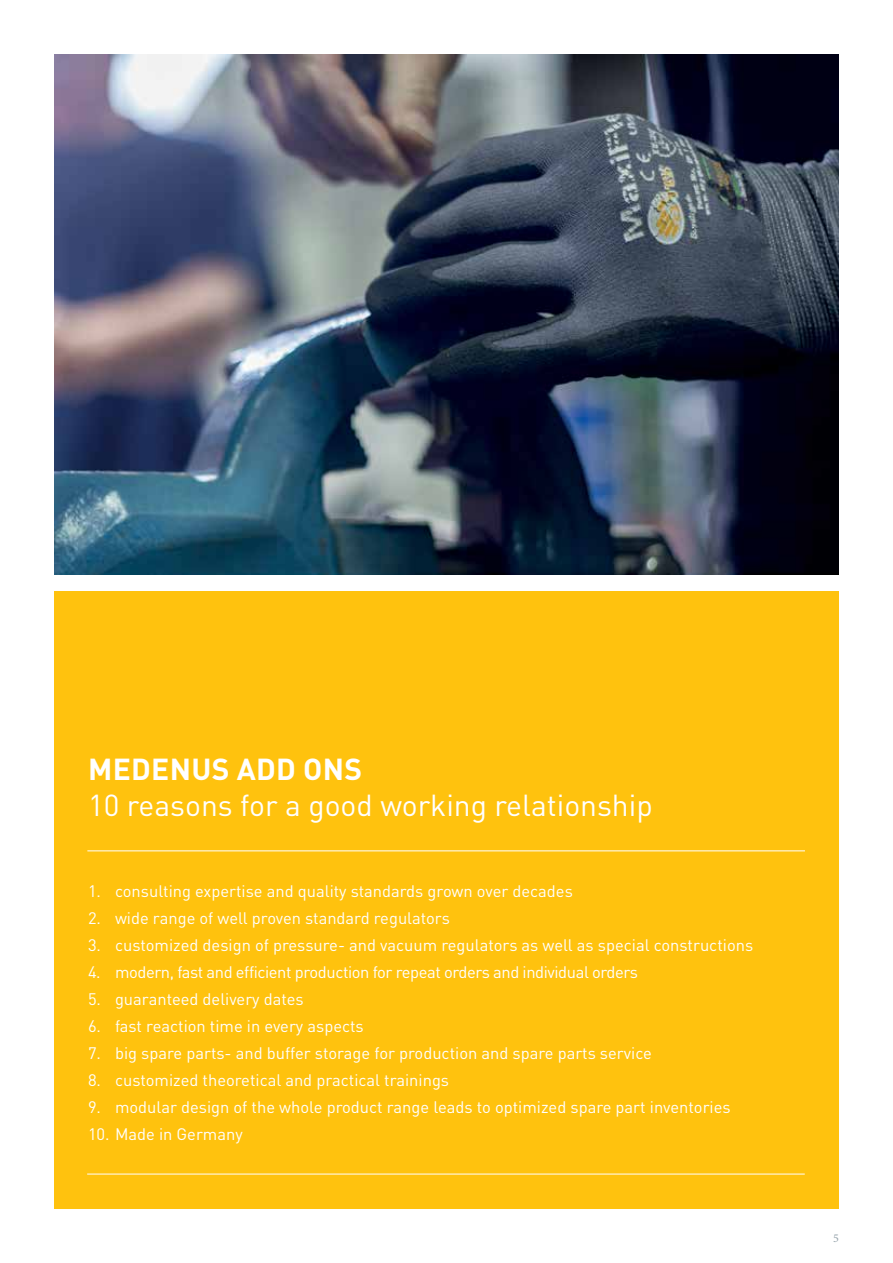
<style>
.page{position:relative;width:893px;height:1263px;background:#fff}
.page>*{position:absolute;margin:0;border:0;box-sizing:border-box;transform-origin:0 0}
.t1{font:30px "DIN Pro";color:#fff}
.t2{font:700 30px "DIN Pro";letter-spacing:.01em;color:#fff}
.t3{font:16.5px "DIN Pro";color:#fff}
.t4{font:16.5px "DIN Pro";letter-spacing:-.025em;color:#fff}
.t5{font:12px "Minion Pro";color:#95a3ab}
</style>
<div class="page">
<div style="left:54px;top:591px;width:785px;height:618px;background:#ffc20e"></div>
<img style="left:54px;top:54px;width:785px;height:520px">
<hr style="left:87px;top:850px;width:718px;height:1px;background:#fff">
<hr style="left:87px;top:1174px;width:718px;height:1px;background:#fff">
<h1 class="t2" style="left:88px;top:744px;width:276px">MEDENUS ADD ONS</h1>
<h1 class="t1" style="left:88px;top:781px;width:566px">10 reasons for a good working relationship</h1>
<p class="t3" style="left:88px;top:878px;width:486px">1. consulting expertise and quality standards grown over decades</p>
<p class="t3" style="left:88px;top:905px;width:363px">2. wide range of well proven standard regulators</p>
<p class="t3" style="left:88px;top:932px;width:667px">3. customized design of pressure- and vacuum regulators as well as special constructions</p>
<p class="t4" style="left:88px;top:959px;width:551px">4. modern, fast and efficient production for repeat orders and individual orders</p>
<p class="t3" style="left:88px;top:986px;width:217px">5. guaranteed delivery dates</p>
<p class="t3" style="left:88px;top:1013px;width:277px">6. fast reaction time in every aspects</p>
<p class="t3" style="left:88px;top:1040px;width:565px">7. big spare parts- and buffer storage for production and spare parts service</p>
<p class="t3" style="left:88px;top:1067px;width:363px">8. customized theoretical and practical trainings</p>
<p class="t3" style="left:88px;top:1094px;width:644px">9. modular design of the whole product range leads to optimized spare part inventories</p>
<p class="t3" style="left:88px;top:1121px;width:156px">10. Made in Germany</p>
<p class="t5" style="left:833px;top:1230px;width:7px">5</p>
</div>
